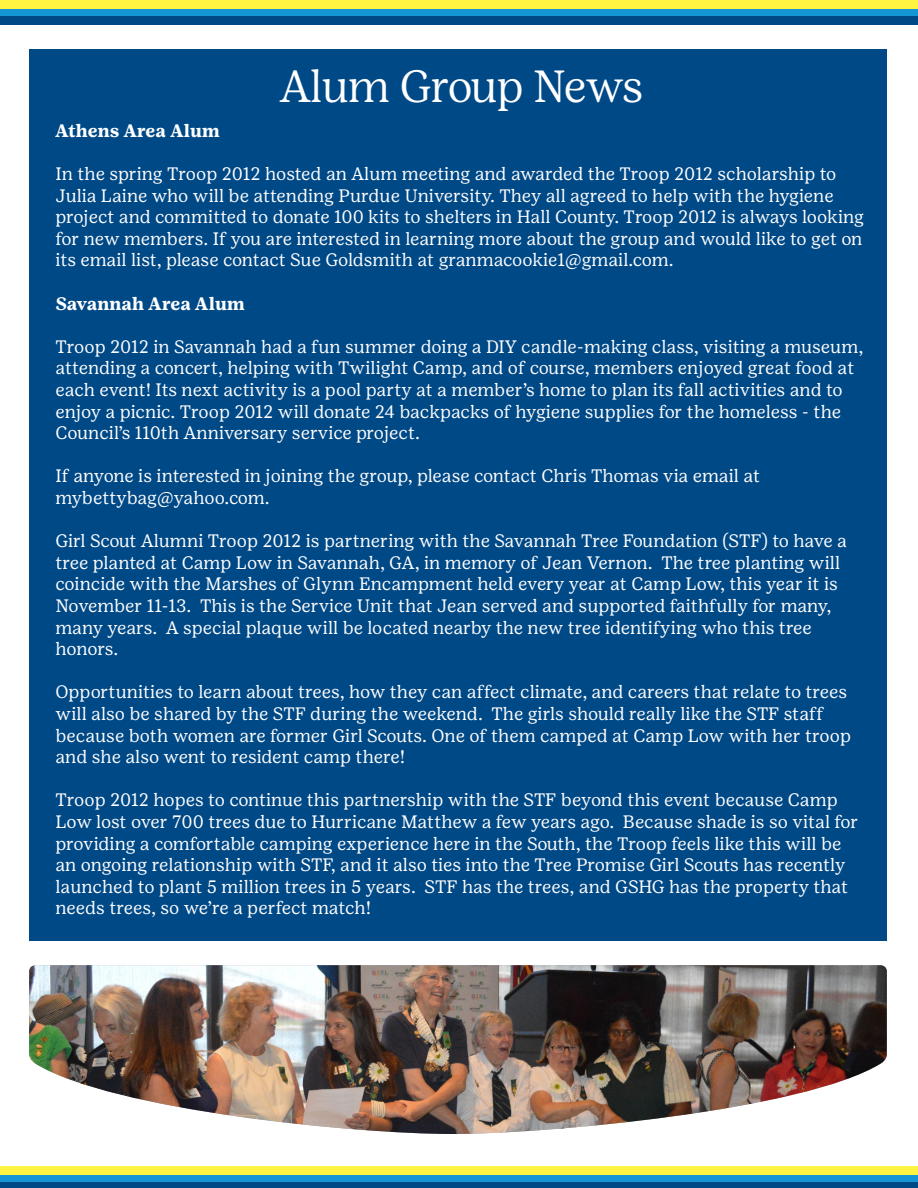
<style>
.page{position:relative;width:918px;height:1188px;background:#fff}
.page>*{position:absolute;margin:0;border:0;box-sizing:border-box;transform-origin:0 0}
.t1{font:300 45px "Girl Scout Display";letter-spacing:-.01em;color:#fff}
.t2{font:18px/21.6px "Girl Scout Text";color:#fff}
.t3{font:700 18px "Girl Scout Text";color:#fff}
</style>
<div class="page">
<div style="left:0;top:7px;width:918px;height:9px;background:#1496d4"></div>
<div style="left:0;top:16px;width:918px;height:9px;background:#004987"></div>
<div style="left:0;top:0;width:918px;height:9px;background:#fff441"></div>
<div style="left:0;top:1173px;width:918px;height:9px;background:#1496d4"></div>
<div style="left:0;top:1182px;width:918px;height:6px;background:#004987"></div>
<div style="left:0;top:1166px;width:918px;height:9px;background:#fff441"></div>
<div style="left:29px;top:50px;width:858px;height:891px;background:#004987"></div>
<img style="left:29px;top:965px;width:858px;height:169px">
<p class="t1" style="left:280px;top:61px;width:365px">Alum Group News</p>
<p class="t3" style="left:56px;top:120px;width:166px">Athens Area Alum</p>
<p class="t2" style="left:56px;top:163px;width:810px">In the spring Troop 2012 hosted an Alum meeting and awarded the Troop 2012 scholarship to Julia Laine who will be attending Purdue University. They all agreed to help with the hygiene project and committed to donate 100 kits to shelters in Hall County. Troop 2012 is always looking for new members. If you are interested in learning more about the group and would like to get on its email list, please contact Sue Goldsmith at granmacookie1@gmail.com.</p>
<p class="t3" style="left:56px;top:293px;width:191px">Savannah Area Alum</p>
<p class="t2" style="left:56px;top:336px;width:809px">Troop 2012 in Savannah had a fun summer doing a DIY candle-making class, visiting a museum, attending a concert, helping with Twilight Camp, and of course, members enjoyed great food at each event! Its next activity is a pool party at a member’s home to plan its fall activities and to enjoy a picnic. Troop 2012 will donate 24 backpacks of hygiene supplies for the homeless - the Council’s 110th Anniversary service project.</p>
<p class="t2" style="left:56px;top:465px;width:706px">If anyone is interested in joining the group, please contact Chris Thomas via email at mybettybag@yahoo.com.</p>
<p class="t2" style="left:56px;top:530px;width:793px">Girl Scout Alumni Troop 2012 is partnering with the Savannah Tree Foundation (STF) to have a tree planted at Camp Low in Savannah, GA, in memory of Jean Vernon. The tree planting will coincide with the Marshes of Glynn Encampment held every year at Camp Low, this year it is November 11-13. This is the Service Unit that Jean served and supported faithfully for many, many years. A special plaque will be located nearby the new tree identifying who this tree honors.</p>
<p class="t2" style="left:56px;top:681px;width:797px">Opportunities to learn about trees, how they can affect climate, and careers that relate to trees will also be shared by the STF during the weekend. The girls should really like the STF staff because both women are former Girl Scouts. One of them camped at Camp Low with her troop and she also went to resident camp there!</p>
<p class="t2" style="left:56px;top:789px;width:804px">Troop 2012 hopes to continue this partnership with the STF beyond this event because Camp Low lost over 700 trees due to Hurricane Matthew a few years ago. Because shade is so vital for providing a comfortable camping experience here in the South, the Troop feels like this will be an ongoing relationship with STF, and it also ties into the Tree Promise Girl Scouts has recently launched to plant 5 million trees in 5 years. STF has the trees, and GSHG has the property that needs trees, so we’re a perfect match!</p>
</div>
